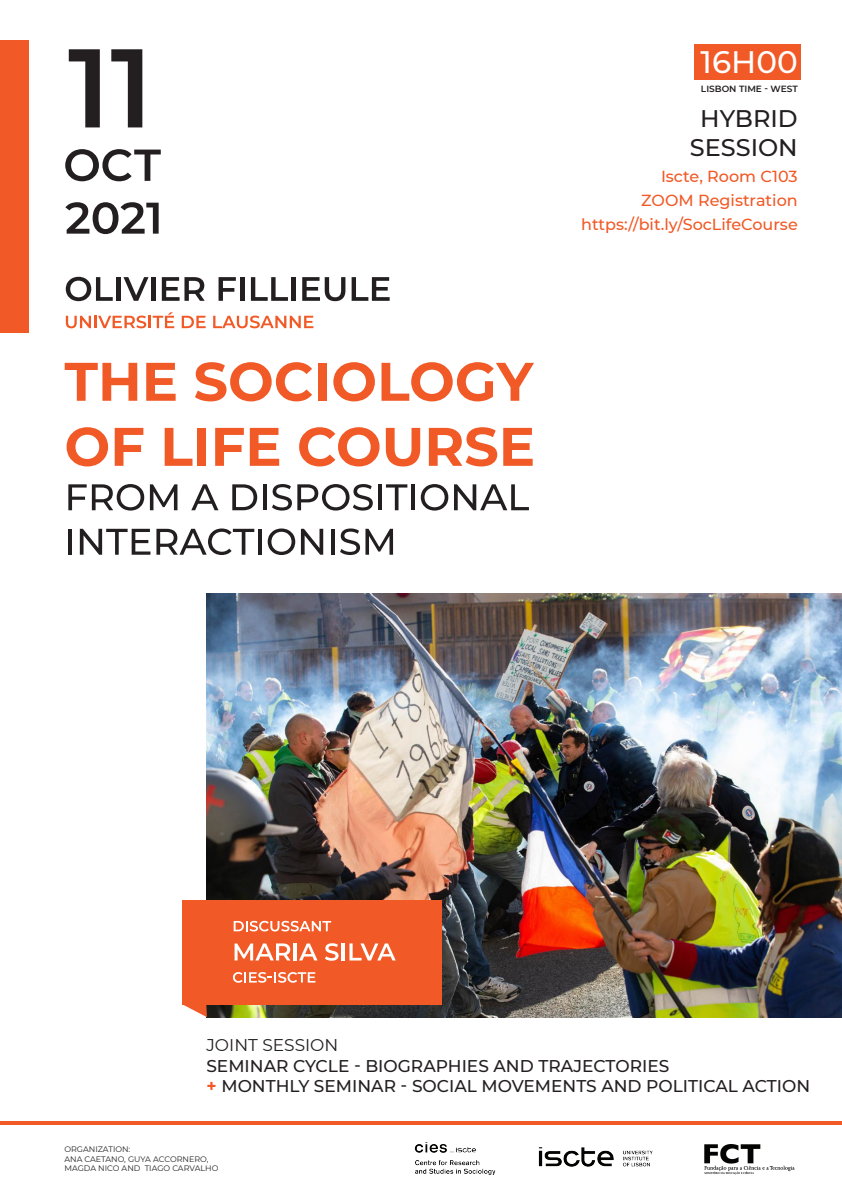
<style>
.page{position:relative;width:842px;height:1191px;background:#fff}
.page>*{position:absolute;margin:0;border:0;box-sizing:border-box;transform-origin:0 0}
.t1{font:500 31px "Montserrat";color:#fff}
.t2{font:500 24px/28.8px "Montserrat";color:#231f20;text-align:center}
.t3{font:500 17px/20.4px "Montserrat";color:#231f20}
.t4{font:17px "Montserrat";color:#231f20}
.t5{font:500 16px/24px "Montserrat";color:#f15926;text-align:right}
.t6{font:600 9px "Montserrat";color:#231f20}
.t7{font:8px/9.6px "Montserrat";color:#231f20}
.s1{font-weight:700;color:#f15926}
</style>
<div class="page">
<svg style="left:65px;top:363px;width:72px;height:38px"></svg>
<svg style="left:146px;top:363px;width:30px;height:38px"></svg>
<svg style="left:195px;top:362px;width:117px;height:39px"></svg>
<div style="left:318px;top:363px;width:9px;height:38px;background:#f15926"></div>
<svg style="left:333px;top:362px;width:42px;height:39px"></svg>
<svg style="left:381px;top:362px;width:153px;height:39px"></svg>
<svg style="left:67px;top:427px;width:41px;height:39px"></svg>
<svg style="left:115px;top:428px;width:28px;height:38px"></svg>
<svg style="left:165px;top:428px;width:27px;height:38px"></svg>
<div style="left:197px;top:428px;width:9px;height:38px;background:#f15926"></div>
<svg style="left:215px;top:428px;width:29px;height:38px"></svg>
<svg style="left:250px;top:428px;width:29px;height:38px"></svg>
<svg style="left:299px;top:427px;width:81px;height:39px"></svg>
<svg style="left:386px;top:428px;width:34px;height:38px"></svg>
<svg style="left:429px;top:427px;width:68px;height:39px"></svg>
<svg style="left:503px;top:428px;width:30px;height:38px"></svg>
<svg style="left:68px;top:484px;width:76px;height:26px"></svg>
<svg style="left:150px;top:484px;width:27px;height:26px"></svg>
<svg style="left:191px;top:484px;width:27px;height:26px"></svg>
<svg style="left:232px;top:484px;width:25px;height:26px"></svg>
<hr style="left:263px;top:484px;width:4px;height:26px;background:#231f20">
<svg style="left:272px;top:484px;width:101px;height:26px"></svg>
<hr style="left:378px;top:484px;width:4px;height:26px;background:#231f20">
<svg style="left:386px;top:484px;width:21px;height:26px"></svg>
<hr style="left:411px;top:484px;width:4px;height:26px;background:#231f20">
<svg style="left:421px;top:484px;width:27px;height:26px"></svg>
<svg style="left:454px;top:484px;width:75px;height:26px"></svg>
<hr style="left:68px;top:529px;width:4px;height:26px;background:#231f20">
<svg style="left:80px;top:529px;width:70px;height:26px"></svg>
<svg style="left:156px;top:528px;width:98px;height:27px"></svg>
<hr style="left:258px;top:529px;width:4px;height:26px;background:#231f20">
<svg style="left:268px;top:528px;width:27px;height:27px"></svg>
<svg style="left:301px;top:529px;width:22px;height:26px"></svg>
<hr style="left:331px;top:529px;width:4px;height:26px;background:#231f20">
<svg style="left:340px;top:528px;width:53px;height:27px"></svg>
<svg style="left:69px;top:49px;width:31px;height:78px"></svg>
<svg style="left:111px;top:49px;width:31px;height:78px"></svg>
<svg style="left:65px;top:202px;width:94px;height:32px"></svg>
<img style="left:206px;top:593px;width:636px;height:424px">
<svg style="left:66px;top:277px;width:47px;height:24px"></svg>
<div style="left:116px;top:277px;width:5px;height:24px;background:#231f20"></div>
<svg style="left:123px;top:277px;width:25px;height:24px"></svg>
<hr style="left:151px;top:277px;width:4px;height:24px;background:#231f20">
<svg style="left:162px;top:277px;width:43px;height:24px"></svg>
<svg style="left:219px;top:277px;width:17px;height:24px"></svg>
<hr style="left:240px;top:277px;width:4px;height:24px;background:#231f20">
<svg style="left:251px;top:277px;width:37px;height:24px"></svg>
<div style="left:291px;top:277px;width:5px;height:24px;background:#231f20"></div>
<svg style="left:302px;top:277px;width:43px;height:24px"></svg>
<svg style="left:352px;top:277px;width:38px;height:24px"></svg>
<svg style="left:66px;top:312px;width:108px;height:16px"></svg>
<svg style="left:182px;top:316px;width:24px;height:12px"></svg>
<svg style="left:213px;top:315px;width:100px;height:13px"></svg>
<div style="left:182px;top:900px;width:259px;height:104px;background:#f15926"></div>
<svg style="left:234px;top:920px;width:97px;height:11px"></svg>
<svg style="left:235px;top:943px;width:55px;height:17px"></svg>
<hr style="left:294px;top:943px;width:3px;height:17px;background:#fff">
<svg style="left:299px;top:943px;width:19px;height:17px"></svg>
<svg style="left:325px;top:943px;width:14px;height:17px"></svg>
<hr style="left:342px;top:943px;width:3px;height:17px;background:#fff">
<svg style="left:349px;top:943px;width:47px;height:17px"></svg>
<svg style="left:233px;top:972px;width:82px;height:10px"></svg>
<div style="left:0;top:40px;width:29px;height:292px;background:#f15926"></div>
<div style="left:695px;top:44px;width:106px;height:36px;background:#f15926"></div>
<svg style="left:182px;top:1004px;width:25px;height:13px"></svg>
<hr style="left:0;top:1121px;width:842px;height:3px;background:#f15926">
<img style="left:414px;top:1142px;width:82px;height:33px">
<img style="left:704px;top:1144px;width:91px;height:31px">
<img style="left:527px;top:1124px;width:143px;height:43px">
<svg style="left:65px;top:149px;width:96px;height:32px"></svg>
<h1 class="t1" style="left:701px;top:41px;width:99px">16H00</h1>
<p class="t6" style="left:701px;top:82px;width:98px">LISBON TIME - WEST</p>
<h2 class="t2" style="left:690px;top:103px;width:109px">HYBRID<br>SESSION</h2>
<p class="t5" style="left:581px;top:163px;width:218px">Iscte, Room C103<br>ZOOM Registration https://bit.ly/SocLifeCourse</p>
<p class="t4" style="left:206px;top:1033px;width:133px">JOINT SESSION</p>
<p class="t3" style="left:206px;top:1055px;width:605px">SEMINAR CYCLE - BIOGRAPHIES AND TRAJECTORIES<br><span class="s1">+</span> MONTHLY SEMINAR - SOCIAL MOVEMENTS AND POLITICAL ACTION</p>
<p class="t7" style="left:64px;top:1144px;width:155px">ORGANIZATION:<br>ANA CAETANO, GUYA ACCORNERO,<br>MAGDA NICO AND TIAGO CARVALHO</p>
</div>
